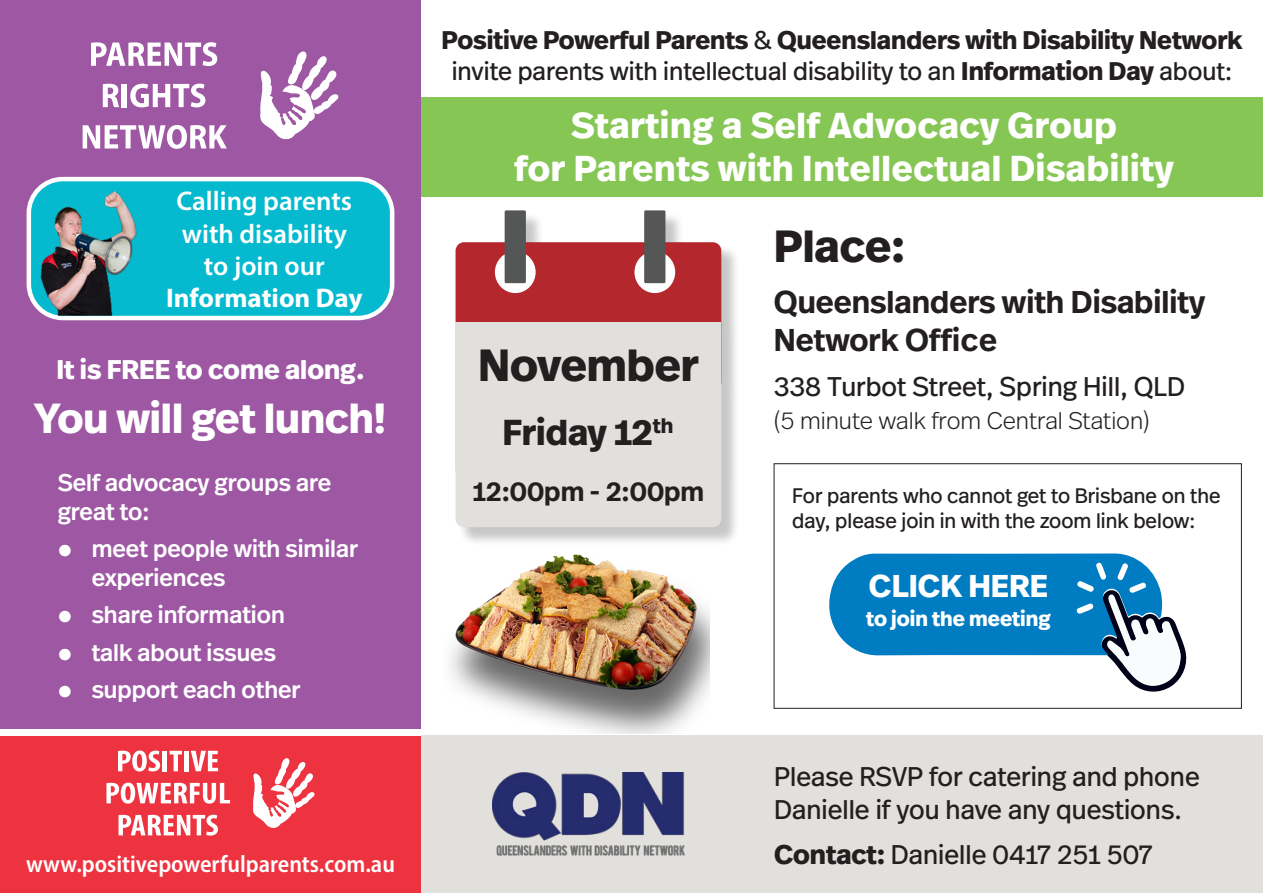
<style>
.page{position:relative;width:1263px;height:893px;background:#fff}
.page>*{position:absolute;margin:0;border:0;box-sizing:border-box;transform-origin:0 0}
.t1{font:700 45px "Real Head Pro";color:#231f20}
.t2{font:700 42px "Real Head Pro";color:#fff}
.t3{font:700 36px "Real Head Pro";letter-spacing:.02em;color:#fff}
.t4{font:700 36px "Real Head Pro";letter-spacing:-.005em;color:#231f20}
.t5{font:600 31.5px "Real Head Pro";color:#231f20}
.t6{font:700 31.5px "Real Head Pro";color:#fff}
.t7{font:27px/32.4px "Real Head Pro";color:#231f20}
.t8{font:600 27px "Myriad Pro";color:#fff}
.t9{font:700 27px "Real Head Pro";color:#fff}
.t10{font:600 27px "Real Head Pro";color:#231f20}
.t11{font:700 27px "Myriad Pro";color:#fff}
.t12{font:25.5px "Real Head Pro";color:#231f20}
.t13{font:700 25.5px "Real Head Pro";color:#231f20}
.t14{font:500 24px/28.8px "Real Head Pro";color:#fff}
.t15{font:600 semi-condensed 24px "Myriad Pro";color:#fff}
.t16{font:300 24px "Real Head Pro";color:#231f20}
.t17{font:21px/25.2px "Real Head Pro";color:#231f20}
.t18{font:700 21px "Real Head Pro";color:#fff}
.s1{font-weight:400}
.s2{font-weight:700}
</style>
<div class="page">
<div style="left:405px;top:97px;width:858px;height:99px;background:#86c655"></div>
<img style="left:450px;top:554px;width:259px;height:179px">
<div style="left:390px;top:736px;width:873px;height:157px;background:#e1e0dc"></div>
<div style="left:0;top:0;width:421px;height:893px;background:#9d57a3"></div>
<div style="left:0;top:736px;width:421px;height:157px;background:#ee3340"></div>
<svg style="left:260px;top:51px;width:79px;height:89px"></svg>
<svg style="left:91px;top:42px;width:126px;height:24px"></svg>
<svg style="left:103px;top:84px;width:16px;height:23px"></svg>
<div style="left:122px;top:84px;width:5px;height:23px;background:#fff"></div>
<svg style="left:130px;top:84px;width:75px;height:23px"></svg>
<svg style="left:83px;top:125px;width:144px;height:24px"></svg>
<div style="left:29px;top:179px;width:363px;height:139px;background:#05bacf;border-radius:34px"></div>
<div style="left:27px;top:177px;width:367px;height:143px;border:4px solid #fff;border-radius:34px"></div>
<img style="left:35px;top:190px;width:110px;height:126px">
<svg style="left:118px;top:750px;width:42px;height:21px"></svg>
<hr style="left:163px;top:751px;width:4px;height:20px;background:#fff">
<svg style="left:170px;top:751px;width:12px;height:20px"></svg>
<div style="left:184px;top:751px;width:5px;height:20px;background:#fff"></div>
<svg style="left:191px;top:751px;width:27px;height:20px"></svg>
<svg style="left:106px;top:783px;width:124px;height:21px"></svg>
<svg style="left:119px;top:815px;width:99px;height:21px"></svg>
<svg style="left:253px;top:758px;width:62px;height:70px"></svg>
<div style="left:0;top:729px;width:421px;height:7px;background:#fff"></div>
<div style="left:458px;top:213px;width:282px;height:333px;background:#231f20;opacity:.25"></div>
<div style="left:455px;top:316px;width:266px;height:211px;background:#e1e0dc;border-radius:9px"></div>
<div style="left:455px;top:242px;width:266px;height:148px;background:#b3272d;border-radius:9px"></div>
<div style="left:455px;top:322px;width:266px;height:68px;background:#e1e0dc"></div>
<div style="left:495px;top:251px;width:41px;height:42px;background:#fff;border-radius:50%"></div>
<div style="left:505px;top:210px;width:21px;height:73px;background:#555656"></div>
<div style="left:634px;top:251px;width:41px;height:42px;background:#fff;border-radius:50%"></div>
<div style="left:644px;top:210px;width:21px;height:73px;background:#555656"></div>
<img style="left:492px;top:773px;width:193px;height:83px">
<svg style="left:829px;top:553px;width:358px;height:139px"></svg>
<div style="left:861px;top:571px;width:199px;height:68px;background:#007dc2"></div>
<div style="left:774px;top:463px;width:467px;height:245px;border:1px solid #231f20"></div>
<p class="t8" style="left:177px;top:184px;width:177px">Calling parents</p>
<p class="t8" style="left:182px;top:216px;width:166px">with disability</p>
<p class="t8" style="left:204px;top:249px;width:122px">to join our</p>
<p class="t11" style="left:166px;top:281px;width:198px">Information Day</p>
<p class="t9" style="left:56px;top:350px;width:310px">It is FREE to come along.</p>
<p class="t2" style="left:35px;top:387px;width:353px">You will get lunch!</p>
<p class="t14" style="left:58px;top:468px;width:275px">Self advocacy groups are great to:</p>
<p class="t14" style="left:92px;top:534px;width:268px;text-indent:-34px">● meet people with similar experiences</p>
<p class="t14" style="left:58px;top:600px;width:229px">● share information</p>
<p class="t14" style="left:58px;top:637px;width:220px">● talk about issues</p>
<p class="t14" style="left:58px;top:675px;width:244px">● support each other</p>
<p class="t15" style="left:26px;top:849px;width:370px">www.positivepowerfulparents.com.au</p>
<p class="t13" style="left:441px;top:22px;width:803px">Positive Powerful Parents <span class="s1">&amp;</span> Queenslanders with Disability Network</p>
<p class="t12" style="left:452px;top:53px;width:782px">invite parents with intellectual disability to an <span class="s2">Information Day</span> about:</p>
<p class="t3" style="left:571px;top:99px;width:547px">Starting a Self Advocacy Group</p>
<p class="t3" style="left:514px;top:142px;width:661px">for Parents with Intellectual Disability</p>
<p class="t1" style="left:478px;top:332px;width:222px">November</p>
<p class="t4" style="left:502px;top:406px;width:172px">Friday 12<sup>th</sup></p>
<p class="t10" style="left:473px;top:472px;width:233px">12:00pm - 2:00pm</p>
<p class="t1" style="left:774px;top:214px;width:133px">Place:</p>
<p class="t5" style="left:774px;top:279px;width:433px">Queenslanders with Disability</p>
<p class="t5" style="left:774px;top:317px;width:225px">Network Office</p>
<p class="t7" style="left:774px;top:370px;width:413px">338 Turbot Street, Spring Hill, QLD</p>
<p class="t16" style="left:774px;top:404px;width:377px">(5 minute walk from Central Station)</p>
<p class="t17" style="left:792px;top:483px;width:430px">For parents who cannot get to Brisbane on the day, please join in with the zoom link below:</p>
<p class="t6" style="left:869px;top:563px;width:180px">CLICK HERE</p>
<p class="t18" style="left:866px;top:603px;width:186px">to join the meeting</p>
<p class="t7" style="left:774px;top:760px;width:427px">Please RSVP for catering and phone<br>Danielle if you have any questions.</p>
<p class="t7" style="left:774px;top:838px;width:380px"><span class="s2">Contact:</span> Danielle 0417 251 507</p>
</div>
